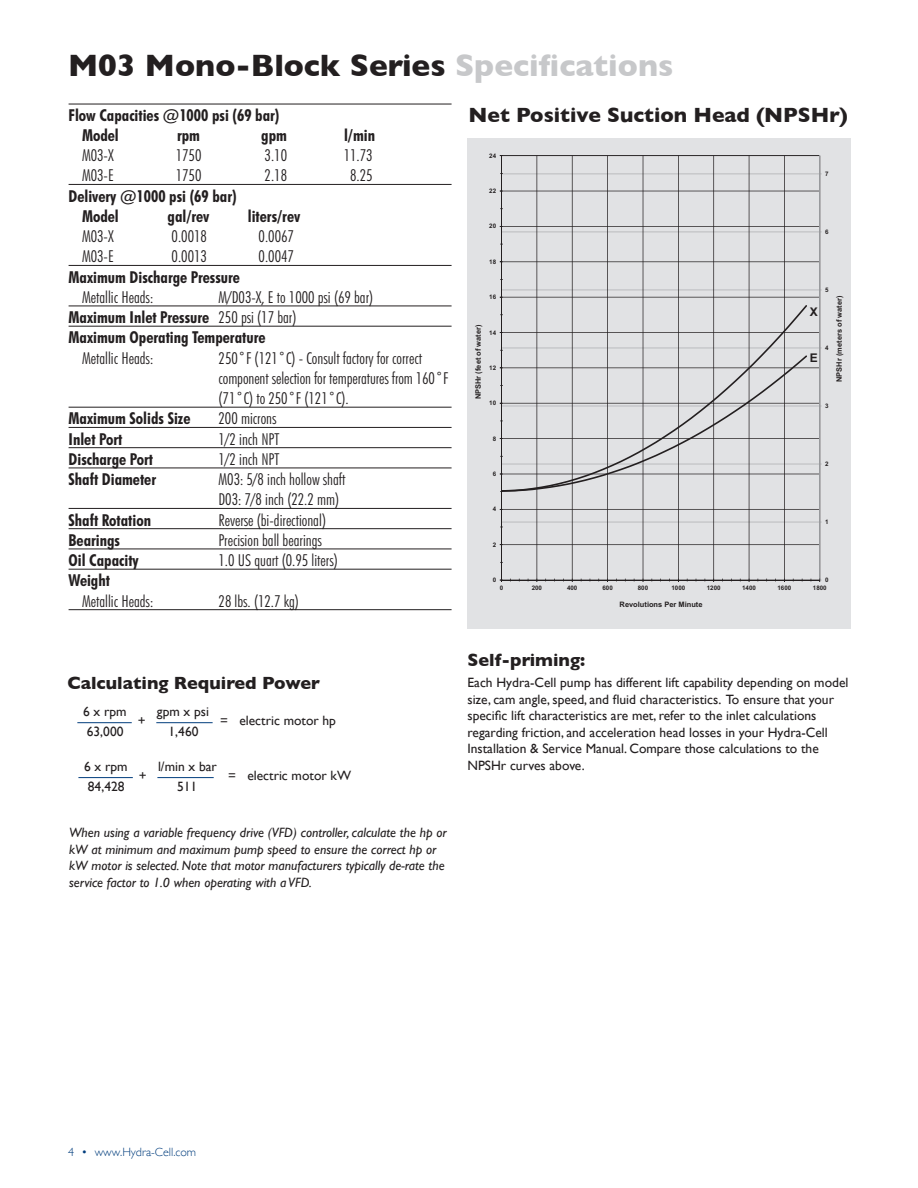
<style>
.page{position:relative;width:918px;height:1188px;background:#fff}
.page>*{position:absolute;margin:0;border:0;box-sizing:border-box;transform-origin:0 0}
.t1{font:700 31.5px "Gill Sans";color:#231f20}
.t2{font:700 21px "Gill Sans";color:#231f20}
.t3{font:700 18px "Gill Sans";color:#231f20}
.t4{font:300 condensed 16.5px/20.2px "Futura BT";color:#231f20}
.t5{font:700 condensed 16.5px/20.2px "Futura BT";color:#231f20}
.t6{font:13.5px/16.5px "Gill Sans";color:#231f20}
.t7{font:italic 13.5px/16.5px "Gill Sans";color:#231f20}
.t8{font:300 12px "Gill Sans";color:#013d7d}
.t9{font:700 12px "Arial";color:#231f20}
.t10{font:700 7.5px "Arial";color:#231f20}
.t11{font:700 6.15px "Arial";letter-spacing:-.005em;color:#231f20}
.s1{color:#c7c8ca}
.s2{font-weight:300}
</style>
<div class="page">
<hr style="left:69px;top:104px;width:383px;height:1px;background:#231f20">
<hr style="left:69px;top:184px;width:383px;height:1px;background:#231f20">
<hr style="left:69px;top:265px;width:383px;height:1px;background:#231f20">
<hr style="left:69px;top:306px;width:383px;height:1px;background:#231f20">
<hr style="left:69px;top:326px;width:383px;height:1px;background:#231f20">
<hr style="left:69px;top:407px;width:383px;height:1px;background:#231f20">
<hr style="left:69px;top:427px;width:383px;height:1px;background:#231f20">
<hr style="left:69px;top:447px;width:383px;height:1px;background:#231f20">
<hr style="left:69px;top:468px;width:383px;height:1px;background:#231f20">
<hr style="left:69px;top:508px;width:383px;height:1px;background:#231f20">
<hr style="left:69px;top:528px;width:383px;height:1px;background:#231f20">
<hr style="left:69px;top:549px;width:383px;height:1px;background:#231f20">
<hr style="left:69px;top:569px;width:383px;height:1px;background:#231f20">
<hr style="left:69px;top:609px;width:383px;height:1px;background:#231f20">
<div style="left:468px;top:138px;width:383px;height:491px;background:#e1e2e4"></div>
<svg style="left:502px;top:155px;width:318px;height:425px"></svg>
<hr style="left:819px;top:156px;width:1px;height:424px;background:#989a9d">
<hr style="left:501px;top:156px;width:1px;height:424px;background:#231f20">
<hr style="left:502px;top:580px;width:318px;height:1px;background:#231f20">
<svg style="left:502px;top:305px;width:305px;height:45px"></svg>
<svg style="left:500px;top:350px;width:307px;height:142px"></svg>
<hr style="left:77px;top:722px;width:55px;height:1px;background:#013d7d">
<hr style="left:156px;top:722px;width:57px;height:1px;background:#013d7d">
<hr style="left:78px;top:777px;width:55px;height:1px;background:#013d7d">
<hr style="left:157px;top:777px;width:57px;height:1px;background:#013d7d">
<h1 class="t1" style="left:68px;top:40px;width:607px">M03 Mono-Block Series <span class="s1">Specifications</span></h1>
<p class="t5" style="left:82px;top:104px;width:199px;text-indent:-13px">Flow Capacities @1000 psi (69 bar)<br>Model</p>
<h2 class="t2" style="left:469px;top:99px;width:381px">Net Positive Suction Head (NPSHr)</h2>
<p class="t5" style="left:177px;top:125px;width:25px">rpm</p>
<p class="t5" style="left:261px;top:125px;width:27px">gpm</p>
<p class="t5" style="left:344px;top:125px;width:33px">l/min</p>
<p class="t4" style="left:82px;top:145px;width:33px">M03-X</p>
<p class="t4" style="left:176px;top:145px;width:27px">1750</p>
<p class="t4" style="left:265px;top:145px;width:24px">3.10</p>
<p class="t4" style="left:344px;top:145px;width:30px">11.73</p>
<p class="t4" style="left:82px;top:165px;width:33px">M03-E</p>
<p class="t4" style="left:176px;top:165px;width:27px">1750</p>
<p class="t4" style="left:265px;top:165px;width:24px">2.18</p>
<p class="t4" style="left:350px;top:165px;width:24px">8.25</p>
<p class="t5" style="left:82px;top:185px;width:156px;text-indent:-13px">Delivery @1000 psi (69 bar)<br>Model</p>
<p class="t5" style="left:168px;top:206px;width:43px">gal/rev</p>
<p class="t5" style="left:248px;top:206px;width:54px">liters/rev</p>
<p class="t4" style="left:82px;top:226px;width:33px">M03-X</p>
<p class="t4" style="left:172px;top:226px;width:37px">0.0018</p>
<p class="t4" style="left:259px;top:226px;width:37px">0.0067</p>
<p class="t4" style="left:82px;top:246px;width:33px">M03-E</p>
<p class="t4" style="left:172px;top:246px;width:37px">0.0013</p>
<p class="t4" style="left:259px;top:246px;width:37px">0.0047</p>
<p class="t5" style="left:69px;top:266px;width:173px">Maximum Discharge Pressure</p>
<p class="t4" style="left:82px;top:287px;width:73px">Metallic Heads:</p>
<p class="t5" style="left:69px;top:287px;width:306px;text-indent:150px"><span class="s2">M/D03-X, E to 1000 psi (69 bar)<br></span>Maximum Inlet Pressure <span class="s2">250 psi (17 bar)<br></span>Maximum Operating Temperature</p>
<p class="t4" style="left:82px;top:347px;width:73px">Metallic Heads:</p>
<p class="t4" style="left:219px;top:347px;width:231px">250˚F (121˚C) - Consult factory for correct component selection for temperatures from 160˚F (71˚C) to 250˚F (121˚C).</p>
<p class="t5" style="left:69px;top:408px;width:123px">Maximum Solids Size</p>
<p class="t4" style="left:219px;top:408px;width:59px">200 microns</p>
<p class="t5" style="left:69px;top:428px;width:55px">Inlet Port</p>
<p class="t4" style="left:219px;top:428px;width:63px">1/2 inch NPT</p>
<p class="t5" style="left:69px;top:449px;width:86px">Discharge Port</p>
<p class="t4" style="left:219px;top:449px;width:63px">1/2 inch NPT</p>
<p class="t5" style="left:69px;top:469px;width:89px">Shaft Diameter</p>
<p class="t4" style="left:219px;top:469px;width:128px">M03: 5/8 inch hollow shaft<br>D03: 7/8 inch (22.2 mm)</p>
<p class="t5" style="left:69px;top:509px;width:84px">Shaft Rotation</p>
<p class="t4" style="left:219px;top:509px;width:109px">Reverse (bi-directional)</p>
<p class="t5" style="left:69px;top:530px;width:53px">Bearings</p>
<p class="t4" style="left:219px;top:530px;width:105px">Precision ball bearings</p>
<p class="t5" style="left:69px;top:550px;width:72px">Oil Capacity</p>
<p class="t4" style="left:219px;top:550px;width:121px">1.0 US quart (0.95 liters)</p>
<p class="t5" style="left:69px;top:570px;width:43px">Weight</p>
<p class="t4" style="left:82px;top:590px;width:73px">Metallic Heads:</p>
<p class="t4" style="left:219px;top:590px;width:82px">28 lbs. (12.7 kg)</p>
<h3 class="t3" style="left:68px;top:668px;width:254px">Calculating Required Power</h3>
<p class="t6" style="left:83px;top:703px;width:45px">6 x rpm</p>
<p class="t6" style="left:138px;top:712px;width:9px">+</p>
<p class="t6" style="left:157px;top:703px;width:54px">gpm x psi</p>
<p class="t6" style="left:87px;top:723px;width:38px">63,000</p>
<p class="t6" style="left:169px;top:723px;width:31px">1,460</p>
<p class="t6" style="left:220px;top:712px;width:117px">= electric motor hp</p>
<p class="t11" style="left:489px;top:153px;width:8px">24</p>
<p class="t11" style="left:489px;top:189px;width:8px">22</p>
<p class="t11" style="left:489px;top:224px;width:8px">20</p>
<p class="t11" style="left:489px;top:259px;width:8px">18</p>
<p class="t11" style="left:489px;top:295px;width:8px">16</p>
<p class="t10" style="left:475px;top:399px;width:76px;rotate:-90deg">NPSHr (feet of water)</p>
<p class="t11" style="left:489px;top:330px;width:8px">14</p>
<p class="t11" style="left:489px;top:365px;width:8px">12</p>
<p class="t11" style="left:489px;top:401px;width:8px">10</p>
<p class="t11" style="left:493px;top:436px;width:5px">8</p>
<p class="t11" style="left:493px;top:472px;width:5px">6</p>
<p class="t11" style="left:493px;top:507px;width:5px">4</p>
<p class="t11" style="left:493px;top:542px;width:5px">2</p>
<p class="t11" style="left:825px;top:172px;width:5px">7</p>
<p class="t11" style="left:825px;top:230px;width:5px">6</p>
<p class="t11" style="left:825px;top:288px;width:5px">5</p>
<p class="t9" style="left:810px;top:307px;width:9px">X</p>
<p class="t9" style="left:810px;top:353px;width:9px">E</p>
<p class="t11" style="left:825px;top:346px;width:5px">4</p>
<p class="t10" style="left:837px;top:382px;width:88px;rotate:-90deg">NPSHr (meters of water)</p>
<p class="t11" style="left:825px;top:404px;width:5px">3</p>
<p class="t11" style="left:825px;top:462px;width:5px">2</p>
<p class="t11" style="left:825px;top:520px;width:5px">1</p>
<p class="t11" style="left:493px;top:578px;width:5px">0</p>
<p class="t11" style="left:825px;top:578px;width:5px">0</p>
<p class="t11" style="left:500px;top:585px;width:5px">0</p>
<p class="t11" style="left:532px;top:585px;width:12px">200</p>
<p class="t11" style="left:567px;top:585px;width:12px">400</p>
<p class="t11" style="left:602px;top:585px;width:12px">600</p>
<p class="t11" style="left:638px;top:585px;width:12px">800</p>
<p class="t11" style="left:671px;top:585px;width:15px">1000</p>
<p class="t11" style="left:707px;top:585px;width:15px">1200</p>
<p class="t11" style="left:742px;top:585px;width:15px">1400</p>
<p class="t11" style="left:778px;top:585px;width:15px">1600</p>
<p class="t11" style="left:813px;top:585px;width:15px">1800</p>
<p class="t10" style="left:620px;top:601px;width:84px">Revolutions Per Minute</p>
<h3 class="t3" style="left:468px;top:646px;width:119px">Self-priming:</h3>
<p class="t6" style="left:468px;top:675px;width:382px">Each Hydra-Cell pump has different lift capability depending on model size, cam angle, speed, and fluid characteristics. To ensure that your specific lift characteristics are met, refer to the inlet calculations regarding friction, and acceleration head losses in your Hydra-Cell Installation &amp; Service Manual. Compare those calculations to the</p>
<p class="t6" style="left:84px;top:758px;width:45px">6 x rpm</p>
<p class="t6" style="left:468px;top:757px;width:119px">NPSHr curves above.</p>
<p class="t6" style="left:139px;top:767px;width:9px">+</p>
<p class="t6" style="left:158px;top:758px;width:60px">l/min x bar</p>
<p class="t6" style="left:228px;top:767px;width:124px">= electric motor kW</p>
<p class="t6" style="left:88px;top:778px;width:38px">84,428</p>
<p class="t6" style="left:177px;top:778px;width:22px">511</p>
<p class="t7" style="left:69px;top:824px;width:379px">When using a variable frequency drive (VFD) controller, calculate the hp or kW at minimum and maximum pump speed to ensure the correct hp or kW motor is selected. Note that motor manufacturers typically de-rate the service factor to 1.0 when operating with a VFD.</p>
<p class="t8" style="left:68px;top:1142px;width:130px">4 • www.Hydra-Cell.com</p>
</div>
